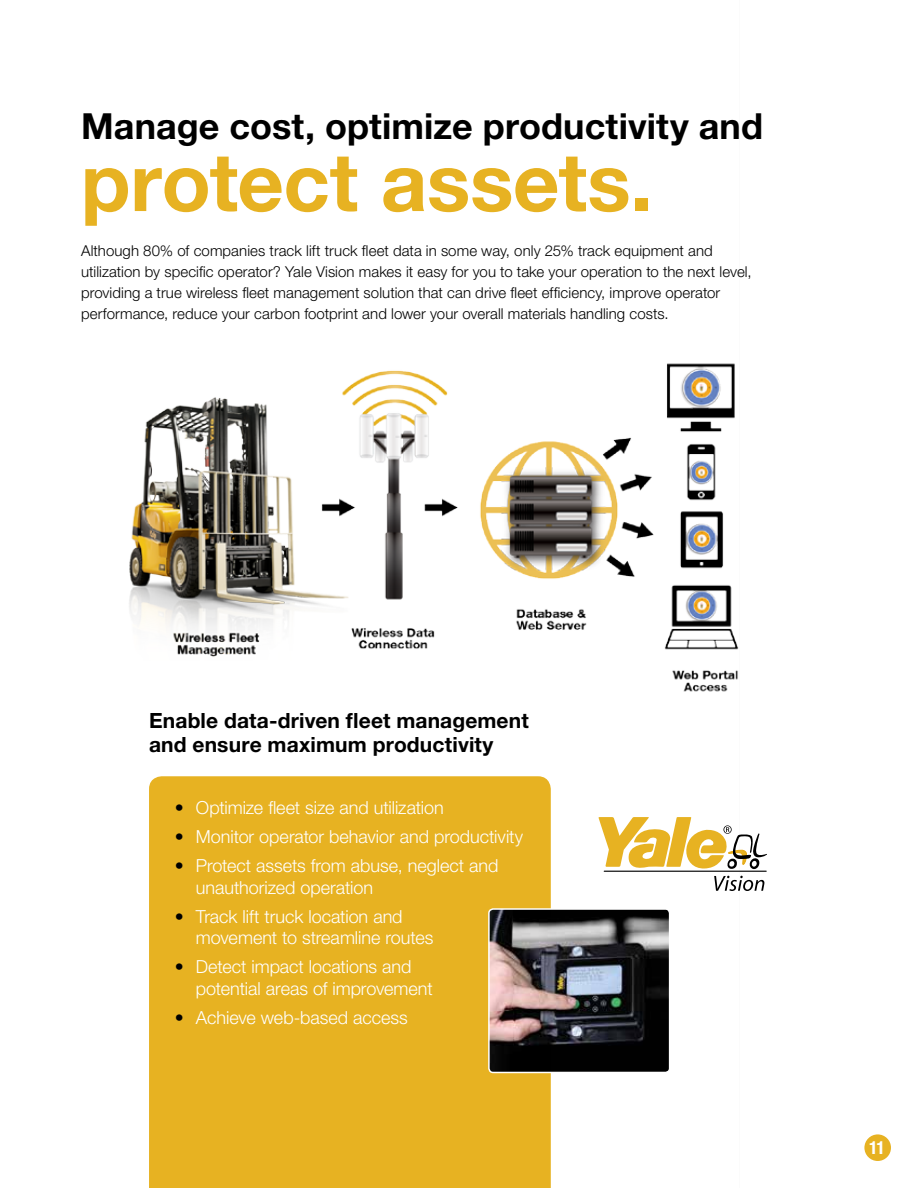
<style>
.page{position:relative;width:918px;height:1188px;background:#fff}
.page>*{position:absolute;margin:0;border:0;box-sizing:border-box;transform-origin:0 0}
.t1{font:700 81px "Helvetica Neue LT Std";letter-spacing:-.005em;color:#e7b222}
.t2{font:700 36px "Helvetica Neue LT Std";letter-spacing:.005em;color:#000}
.t3{font:700 21px/24px "Helvetica Neue LT Std";letter-spacing:.005em;color:#000}
.t4{font:300 18px/21.6px "Helvetica Neue LT Std";color:#fff}
.t5{font:700 condensed 18px "Helvetica Neue LT Std";color:#fff}
.t6{font:300 15px/21px "Helvetica Neue LT Std";letter-spacing:.005em;color:#000}
.s1{color:#000}
</style>
<div class="page">
<div style="left:864px;top:1134px;width:27px;height:27px;background:#e7b222;border-radius:50%"></div>
<div style="left:149px;top:776px;width:402px;height:412px;background:#e7b222"></div>
<img style="left:129px;top:363px;width:610px;height:329px">
<img style="left:491px;top:911px;width:176px;height:159px">
<div style="left:488px;top:908px;width:182px;height:165px;border:2px solid #fff;border-radius:4px"></div>
<svg style="left:598px;top:817px;width:169px;height:53px"></svg>
<svg style="left:714px;top:876px;width:50px;height:15px"></svg>
<hr style="left:604px;top:871px;width:162px;height:1px;background:#000">
<h2 class="t2" style="left:81px;top:104px;width:684px">Manage cost, optimize productivity and</h2>
<h1 class="t1" style="left:81px;top:132px;width:574px">protect assets.</h1>
<p class="t6" style="left:81px;top:240px;width:672px">Although 80% of companies track lift truck fleet data in some way, only 25% track equipment and utilization by specific operator? Yale Vision makes it easy for you to take your operation to the next level, providing a true wireless fleet management solution that can drive fleet efficiency, improve operator performance, reduce your carbon footprint and lower your overall materials handling costs.</p>
<h3 class="t3" style="left:149px;top:708px;width:381px">Enable data-driven fleet management and ensure maximum productivity</h3>
<p class="t4" style="left:175px;top:796px;width:270px"><span class="s1">•</span> Optimize fleet size and utilization</p>
<p class="t4" style="left:175px;top:825px;width:350px"><span class="s1">•</span> Monitor operator behavior and productivity</p>
<p class="t4" style="left:196px;top:854px;width:304px;text-indent:-21px"><span class="s1">•</span> Protect assets from abuse, neglect and unauthorized operation</p>
<p class="t4" style="left:196px;top:905px;width:239px;text-indent:-21px"><span class="s1">•</span> Track lift truck location and movement to streamline routes</p>
<p class="t4" style="left:196px;top:956px;width:238px;text-indent:-21px"><span class="s1">•</span> Detect impact locations and potential areas of improvement</p>
<p class="t4" style="left:175px;top:1006px;width:234px"><span class="s1">•</span> Achieve web-based access</p>
<p class="t5" style="left:869px;top:1137px;width:18px">11</p>
</div>
